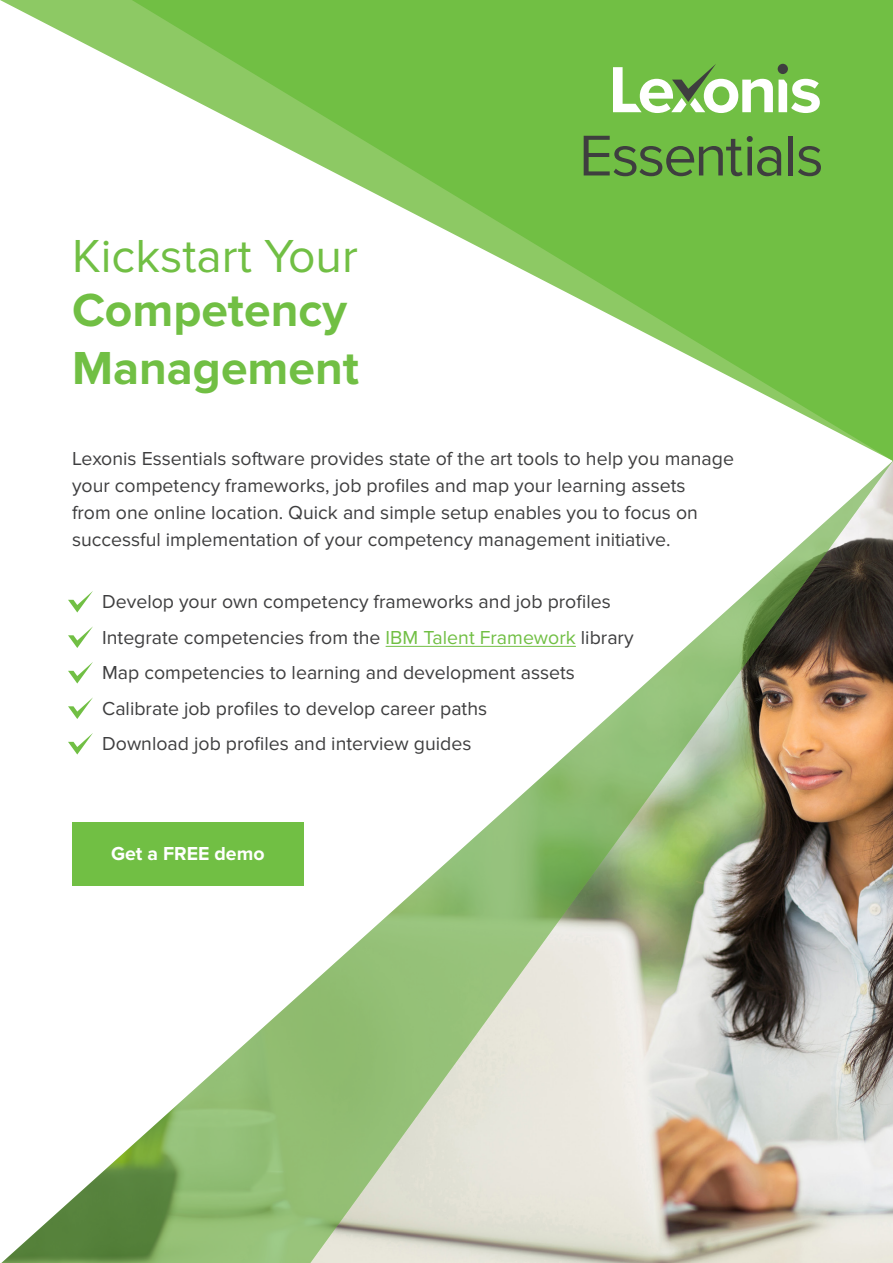
<style>
.page{position:relative;width:893px;height:1263px;background:#fff}
.page>*{position:absolute;margin:0;border:0;box-sizing:border-box;transform-origin:0 0}
.Heading_2{font:48px/54px "Proxima Nova";color:#71bf44}
.Heading_2-2{font:700 48px "Proxima Nova";color:#71bf44}
.Body_Text{font:19.5px/27px "Proxima Nova";color:#3e3e3f}
.Body_Text-2{font:700 19.5px "Proxima Nova";color:#fff}
.s1{font-weight:700}
.s2{color:#71bf44}
</style>
<div class="page">
<svg style="left:0;top:0;width:132px;height:68px"></svg>
<svg style="left:132px;top:0;width:761px;height:461px"></svg>
<svg style="left:613px;top:64px;width:207px;height:49px"></svg>
<svg style="left:584px;top:136px;width:197px;height:40px;background:#619842"></svg>
<div style="left:788px;top:136px;width:5px;height:39px;background:#3e3e3f"></div>
<svg style="left:798px;top:146px;width:23px;height:30px"></svg>
<img style="left:1px;top:612px;width:309px;height:651px">
<img style="left:310px;top:461px;width:583px;height:802px">
<div style="left:72px;top:822px;width:232px;height:64px;background:#71bf44"></div>
<hr style="left:386px;top:646px;width:190px;height:1px;background:#71bf44">
<svg style="left:68px;top:591px;width:25px;height:21px"></svg>
<svg style="left:68px;top:626px;width:25px;height:22px"></svg>
<svg style="left:68px;top:662px;width:25px;height:21px"></svg>
<svg style="left:68px;top:697px;width:25px;height:22px"></svg>
<svg style="left:68px;top:733px;width:25px;height:21px"></svg>
<p class="Heading_2" style="left:72px;top:230px;width:287px">Kickstart Your<br><span class="s1">Competency</span></p>
<p class="Heading_2-2" style="left:72px;top:341px;width:289px">Management</p>
<p class="Body_Text" style="left:72px;top:445px;width:663px">Lexonis Essentials software provides state of the art tools to help you manage your competency frameworks, job profiles and map your learning assets<br>from one online location. Quick and simple setup enables you to focus on successful implementation of your competency management initiative.</p>
<p class="Body_Text" style="left:102px;top:588px;width:510px">Develop your own competency frameworks and job profiles</p>
<p class="Body_Text" style="left:102px;top:624px;width:533px">Integrate competencies from the <span class="s2">IBM Talent Framework</span> library</p>
<p class="Body_Text" style="left:102px;top:659px;width:474px">Map competencies to learning and development assets</p>
<p class="Body_Text" style="left:102px;top:695px;width:386px">Calibrate job profiles to develop career paths</p>
<p class="Body_Text" style="left:102px;top:731px;width:371px">Download job profiles and interview guides</p>
<p class="Body_Text-2" style="left:111px;top:842px;width:155px">Get a FREE demo</p>
</div>
